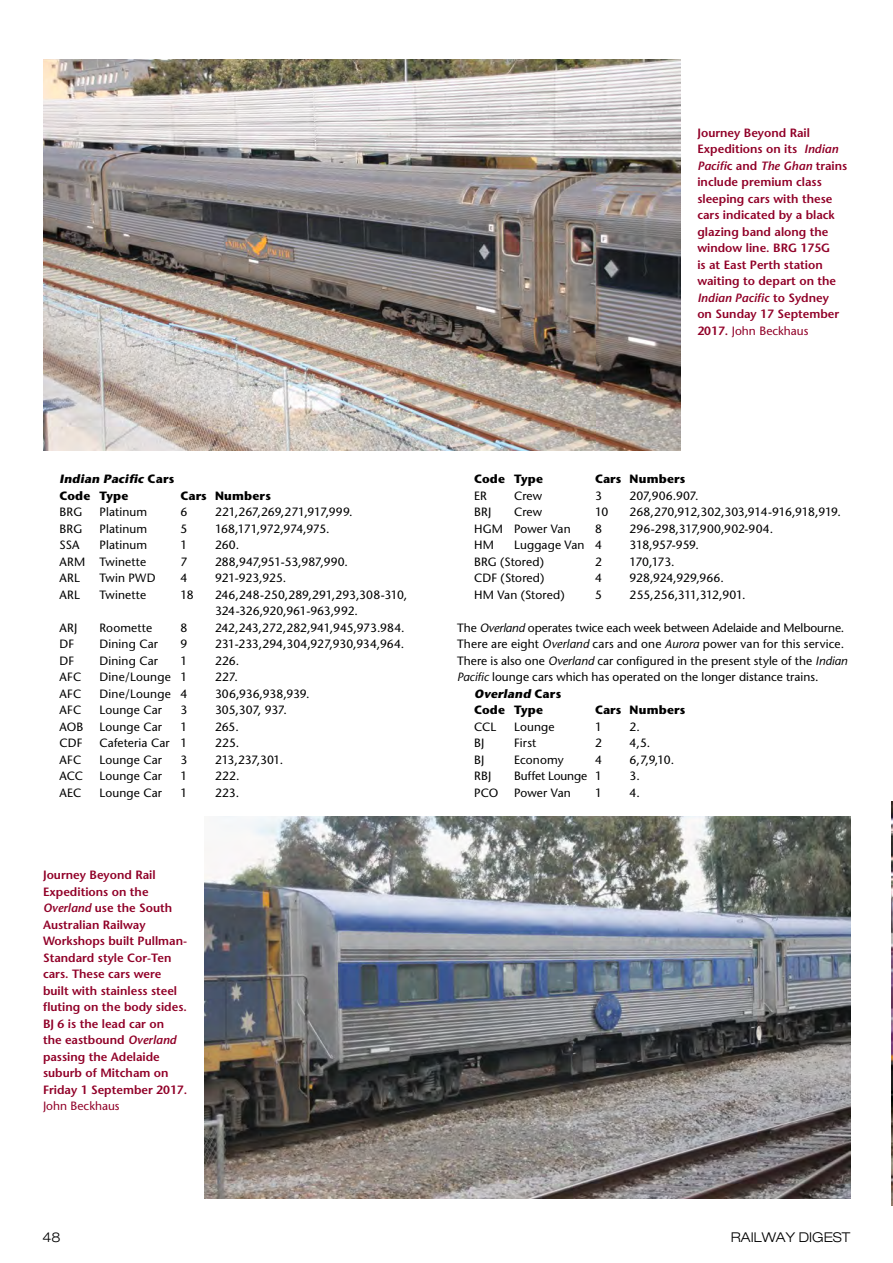
<style>
.page{position:relative;width:893px;height:1263px;background:#fff}
.page>*{position:absolute;margin:0;border:0;box-sizing:border-box;transform-origin:0 0}
.t1{font:300 expanded 13.5px "Helvetica Neue";color:#000}
.t2{font:12px/16.5px "Stone Sans";letter-spacing:.005em;color:#000}
.t3{font:600 12px/16.5px "Stone Sans";color:#910028}
.t4{font:12px "Stone Sans";letter-spacing:-.02em;color:#000}
.t5{font:700 12px "Stone Sans";letter-spacing:.015em;color:#000}
.t6{font:italic 700 12px/16.5px "Stone Sans";color:#000}
.t7{font:12px "Stone Sans";letter-spacing:-.025em;color:#000}
.t8{font:12px "Stone Sans";letter-spacing:-.015em;color:#000}
.t9{font:12px "Stone Sans";letter-spacing:-.03em;color:#000}
.t10{font:12px "Stone Sans";color:#910028}
.s1{font-style:italic}
.s2{font-weight:400}
.s3{font-style:normal}
</style>
<div class="page">
<img style="left:43px;top:60px;width:638px;height:390px">
<img style="left:204px;top:816px;width:646px;height:383px">
<img style="left:891px;top:801px;width:2px;height:404px">
<p class="t3" style="left:697px;top:124px;width:152px">Journey Beyond Rail<br>Expeditions on its <span class="s1">Indian<br>Pacifi</span>c and <span class="s1">The Ghan</span> trains include premium class sleeping cars with these cars indicated by a black glazing band along the window line. BRG 175G<br>is at East Perth station waiting to depart on the<br><span class="s1">Indian Pacific</span> to Sydney<br>on Sunday 17 September<br>2017. <span class="s2">John Beckhaus</span></p>
<p class="t6" style="left:60px;top:471px;width:116px">Indian Pacific <span class="s3">C a rs<br>Code Type</span></p>
<p class="t5" style="left:181px;top:488px;width:92px">Cars Numbers</p>
<p class="t2" style="left:60px;top:504px;width:24px">BRG</p>
<p class="t2" style="left:100px;top:504px;width:49px">Platinum</p>
<p class="t2" style="left:181px;top:504px;width:8px">6</p>
<p class="t2" style="left:215px;top:504px;width:139px">221,267,269,271,917,999.</p>
<p class="t2" style="left:60px;top:520px;width:24px">BRG</p>
<p class="t2" style="left:100px;top:520px;width:49px">Platinum</p>
<p class="t2" style="left:181px;top:520px;width:8px">5</p>
<p class="t7" style="left:215px;top:521px;width:116px">168,171,972,974,975.</p>
<p class="t2" style="left:60px;top:537px;width:22px">SSA</p>
<p class="t2" style="left:100px;top:537px;width:49px">Platinum</p>
<p class="t2" style="left:181px;top:537px;width:8px">1</p>
<p class="t2" style="left:215px;top:537px;width:26px">260.</p>
<p class="t2" style="left:60px;top:553px;width:88px">ARM Twinette</p>
<p class="t2" style="left:181px;top:553px;width:8px">7</p>
<p class="t2" style="left:215px;top:553px;width:135px">288,947,951-53,987,990.</p>
<p class="t2" style="left:60px;top:570px;width:22px">ARL</p>
<p class="t2" style="left:100px;top:570px;width:58px">Twin PWD</p>
<p class="t2" style="left:181px;top:570px;width:8px">4</p>
<p class="t4" style="left:215px;top:571px;width:73px">921-923,925.</p>
<p class="t2" style="left:60px;top:586px;width:22px">ARL</p>
<p class="t2" style="left:99px;top:586px;width:48px">Twinette</p>
<p class="t2" style="left:180px;top:586px;width:15px">18</p>
<p class="t2" style="left:215px;top:586px;width:194px">246,248-250,289,291,293,308-310,<br>324-326,920,961-963,992.</p>
<p class="t2" style="left:59px;top:619px;width:19px">ARJ</p>
<p class="t2" style="left:99px;top:619px;width:54px">Roomette</p>
<p class="t2" style="left:180px;top:619px;width:8px">8</p>
<p class="t2" style="left:215px;top:619px;width:191px">242,243,272,282,941,945,973.984.</p>
<p class="t2" style="left:59px;top:636px;width:16px">DF</p>
<p class="t2" style="left:99px;top:636px;width:60px">Dining Car</p>
<p class="t2" style="left:180px;top:636px;width:8px">9</p>
<p class="t2" style="left:215px;top:636px;width:191px">231-233,294,304,927,930,934,964.</p>
<p class="t2" style="left:59px;top:652px;width:16px">DF</p>
<p class="t2" style="left:99px;top:652px;width:60px">Dining Car</p>
<p class="t2" style="left:180px;top:652px;width:8px">1</p>
<p class="t2" style="left:215px;top:652px;width:26px">226.</p>
<p class="t2" style="left:59px;top:669px;width:23px">AFC</p>
<p class="t2" style="left:99px;top:669px;width:89px">Dine/Lounge 1</p>
<p class="t2" style="left:215px;top:669px;width:24px">227.</p>
<p class="t2" style="left:59px;top:685px;width:23px">AFC</p>
<p class="t2" style="left:99px;top:685px;width:89px">Dine/Lounge 4</p>
<p class="t2" style="left:215px;top:685px;width:96px">306,936,938,939.</p>
<p class="t2" style="left:59px;top:702px;width:23px">AFC</p>
<p class="t2" style="left:99px;top:702px;width:64px">Lounge Car</p>
<p class="t2" style="left:180px;top:702px;width:8px">3</p>
<p class="t8" style="left:215px;top:703px;width:73px">305,307, 937.</p>
<p class="t2" style="left:59px;top:718px;width:26px">AOB</p>
<p class="t2" style="left:99px;top:718px;width:64px">Lounge Car</p>
<p class="t2" style="left:180px;top:718px;width:8px">1</p>
<p class="t2" style="left:215px;top:718px;width:25px">265.</p>
<p class="t2" style="left:59px;top:735px;width:25px">CDF</p>
<p class="t2" style="left:99px;top:735px;width:89px">Cafeteria Car 1</p>
<p class="t2" style="left:215px;top:735px;width:26px">225.</p>
<p class="t2" style="left:59px;top:751px;width:23px">AFC</p>
<p class="t2" style="left:99px;top:751px;width:64px">Lounge Car</p>
<p class="t2" style="left:180px;top:751px;width:8px">3</p>
<p class="t4" style="left:215px;top:752px;width:70px">213,237,301.</p>
<p class="t2" style="left:59px;top:768px;width:25px">ACC</p>
<p class="t2" style="left:99px;top:768px;width:64px">Lounge Car</p>
<p class="t2" style="left:180px;top:768px;width:8px">1</p>
<p class="t2" style="left:215px;top:768px;width:26px">222.</p>
<p class="t2" style="left:59px;top:784px;width:23px">AEC</p>
<p class="t2" style="left:99px;top:784px;width:64px">Lounge Car</p>
<p class="t2" style="left:180px;top:784px;width:8px">1</p>
<p class="t2" style="left:215px;top:784px;width:26px">223.</p>
<p class="t3" style="left:43px;top:867px;width:146px">Journey Beyond Rail<br>Expeditions on the<br><span class="s1">Overland</span> use the South<br>Australian Railway<br>Workshops built Pullman-<br>Standard style Cor-Ten cars. These cars were built with stainless steel fluting on the body sides.<br>BJ 6 is the lead car on<br>the eastbound <span class="s1">Overland </span>passing the Adelaide suburb of Mitcham on<br>Friday 1 September 2017.</p>
<p class="t10" style="left:43px;top:1099px;width:78px">John Beckhaus</p>
<p class="t5" style="left:474px;top:472px;width:70px">Code Type</p>
<p class="t5" style="left:595px;top:472px;width:92px">Cars Numbers</p>
<p class="t2" style="left:474px;top:487px;width:14px">ER</p>
<p class="t2" style="left:514px;top:487px;width:30px">Crew</p>
<p class="t2" style="left:595px;top:487px;width:8px">3</p>
<p class="t2" style="left:630px;top:487px;width:71px">207,906.907.</p>
<p class="t2" style="left:474px;top:504px;width:19px">BRJ</p>
<p class="t2" style="left:514px;top:504px;width:30px">Crew</p>
<p class="t2" style="left:595px;top:504px;width:15px">10</p>
<p class="t4" style="left:630px;top:505px;width:213px">268,270,912,302,303,914-916,918,919.</p>
<p class="t2" style="left:474px;top:520px;width:98px">HGM Power Van</p>
<p class="t2" style="left:595px;top:520px;width:8px">8</p>
<p class="t2" style="left:630px;top:520px;width:145px">296-298,317,900,902-904.</p>
<p class="t2" style="left:474px;top:537px;width:21px">HM</p>
<p class="t2" style="left:514px;top:537px;width:89px">Luggage Van 4</p>
<p class="t9" style="left:630px;top:538px;width:71px">318,957-959.</p>
<p class="t2" style="left:474px;top:553px;width:72px">BRG (Stored)</p>
<p class="t2" style="left:595px;top:553px;width:8px">2</p>
<p class="t2" style="left:630px;top:553px;width:47px">170,173.</p>
<p class="t2" style="left:474px;top:570px;width:72px">CDF (Stored)</p>
<p class="t2" style="left:595px;top:570px;width:8px">4</p>
<p class="t2" style="left:630px;top:570px;width:96px">928,924,929,966.</p>
<p class="t2" style="left:474px;top:586px;width:92px">HM Van (Stored)</p>
<p class="t2" style="left:595px;top:586px;width:8px">5</p>
<p class="t4" style="left:630px;top:587px;width:118px">255,256,311,312,901.</p>
<p class="t2" style="left:457px;top:619px;width:389px">The <span class="s1">Overland</span> operates twice each week between Adelaide and Melbourne.</p>
<p class="t2" style="left:457px;top:636px;width:389px">There are eight <span class="s1">Overland</span> cars and one <span class="s1">Aurora</span> power van for this service.</p>
<p class="t2" style="left:457px;top:652px;width:392px">There is also one <span class="s1">Overland</span> car configured in the present style of the <span class="s1">Indian</span></p>
<p class="t2" style="left:457px;top:669px;width:363px"><span class="s1">Pacific</span> lounge cars which has operated on the longer distance trains.</p>
<p class="t6" style="left:474px;top:685px;width:89px">Overland <span class="s3">C a rs</span></p>
<p class="t5" style="left:474px;top:703px;width:70px">Code Type</p>
<p class="t5" style="left:595px;top:703px;width:92px">Cars Numbers</p>
<p class="t2" style="left:474px;top:718px;width:24px">CCL</p>
<p class="t2" style="left:514px;top:718px;width:42px">Lounge</p>
<p class="t2" style="left:595px;top:718px;width:8px">1</p>
<p class="t2" style="left:630px;top:718px;width:12px">2.</p>
<p class="t2" style="left:474px;top:735px;width:12px">BJ</p>
<p class="t2" style="left:514px;top:735px;width:24px">First</p>
<p class="t2" style="left:595px;top:735px;width:8px">2</p>
<p class="t2" style="left:630px;top:735px;width:22px">4,5.</p>
<p class="t2" style="left:474px;top:751px;width:12px">BJ</p>
<p class="t2" style="left:514px;top:751px;width:51px">Economy</p>
<p class="t2" style="left:595px;top:751px;width:8px">4</p>
<p class="t2" style="left:630px;top:751px;width:46px">6,7,9,10.</p>
<p class="t2" style="left:474px;top:768px;width:19px">RBJ</p>
<p class="t2" style="left:514px;top:768px;width:89px">Buffet Lounge 1</p>
<p class="t2" style="left:630px;top:768px;width:12px">3.</p>
<p class="t2" style="left:474px;top:784px;width:26px">PCO</p>
<p class="t2" style="left:514px;top:784px;width:58px">Power Van</p>
<p class="t2" style="left:595px;top:784px;width:8px">1</p>
<p class="t2" style="left:630px;top:784px;width:12px">4.</p>
<p class="t1" style="left:43px;top:1229px;width:20px">48</p>
<p class="t1" style="left:731px;top:1229px;width:121px">RAILWAY DIGEST</p>
</div>
